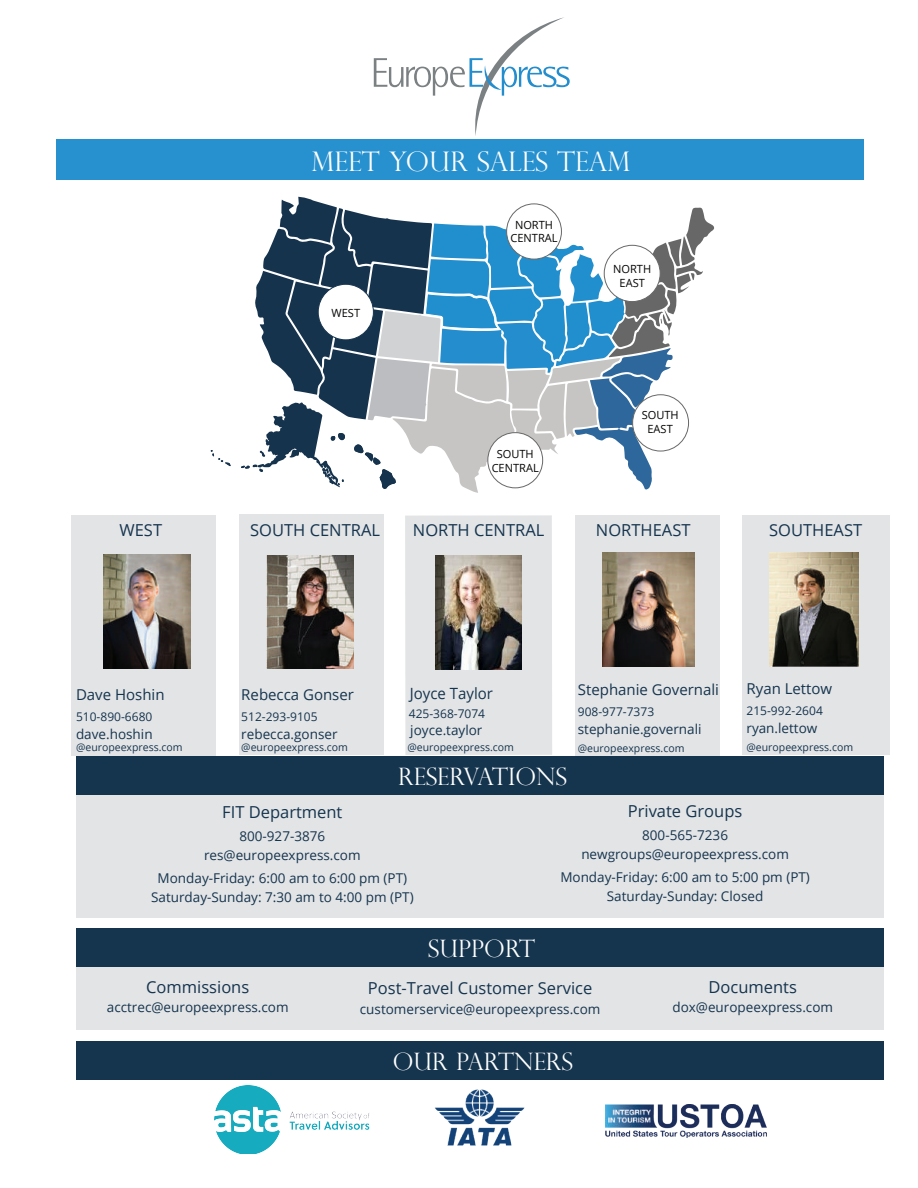
<style>
.page{position:relative;width:918px;height:1188px;background:#fff}
.page>*{position:absolute;margin:0;border:0;box-sizing:border-box;transform-origin:0 0}
.t1{font:300 27px "Perpetua Titling";color:#fff}
.t2{font:300 24px "Perpetua Titling";color:#fff}
.t3{font:16.5px "Open Sans";color:#15344e}
.t4{font:15.45px "Open Sans";color:#15344e}
.t5{font:15px "Open Sans";color:#15344e}
.t6{font:13.5px/19.5px "Open Sans";color:#15344e;text-align:center}
.t7{font:12px "Open Sans";color:#15344e}
.t8{font:11.25px/13.5px "Open Sans";color:#050504;text-align:center}
.t9{font:10.5px "Open Sans";color:#15344e}
</style>
<div class="page">
<div style="left:71px;top:515px;width:144px;height:241px;background:#e3e4e6"></div>
<div style="left:742px;top:515px;width:147px;height:240px;background:#e3e4e6"></div>
<div style="left:576px;top:515px;width:144px;height:241px;background:#e3e4e6"></div>
<img style="left:603px;top:553px;width:91px;height:113px">
<img style="left:103px;top:555px;width:87px;height:113px">
<img style="left:606px;top:1104px;width:161px;height:34px">
<div style="left:76px;top:965px;width:808px;height:65px;background:#e3e4e6"></div>
<div style="left:76px;top:795px;width:808px;height:123px;background:#e3e4e6"></div>
<div style="left:76px;top:929px;width:808px;height:38px;background:#15344e"></div>
<svg style="left:374px;top:17px;width:196px;height:119px"></svg>
<div style="left:76px;top:1041px;width:808px;height:39px;background:#15344e"></div>
<div style="left:56px;top:140px;width:808px;height:40px;background:#2790cf"></div>
<div style="left:76px;top:756px;width:808px;height:39px;background:#15344e"></div>
<img style="left:435px;top:1089px;width:90px;height:57px">
<svg style="left:211px;top:450px;width:20px;height:16px"></svg>
<svg style="left:241px;top:197px;width:473px;height:296px"></svg>
<div style="left:318px;top:284px;width:55px;height:56px;background:#fff;border-radius:50%"></div>
<div style="left:318px;top:284px;width:56px;height:56px;border:1px solid #16334e;border-radius:50%"></div>
<div style="left:488px;top:433px;width:55px;height:55px;background:#fff;border-radius:50%"></div>
<div style="left:487px;top:432px;width:56px;height:56px;border:1px solid #676867;border-radius:50%"></div>
<div style="left:633px;top:395px;width:56px;height:56px;background:#fff;border-radius:50%"></div>
<div style="left:632px;top:394px;width:57px;height:57px;border:1px solid #676867;border-radius:50%"></div>
<div style="left:604px;top:245px;width:56px;height:57px;background:#fff;border-radius:50%"></div>
<div style="left:604px;top:245px;width:57px;height:57px;border:1px solid #676867;border-radius:50%"></div>
<div style="left:507px;top:204px;width:54px;height:55px;background:#fff;border-radius:50%"></div>
<div style="left:506px;top:204px;width:56px;height:55px;border:1px solid #676867;border-radius:50%"></div>
<div style="left:405px;top:515px;width:147px;height:240px;background:#e3e4e6"></div>
<img style="left:769px;top:553px;width:89px;height:113px">
<div style="left:239px;top:514px;width:144px;height:241px;background:#e3e4e6"></div>
<img style="left:267px;top:555px;width:87px;height:113px">
<img style="left:435px;top:555px;width:87px;height:114px">
<img style="left:215px;top:1085px;width:155px;height:69px">
<h1 class="t1" style="left:311px;top:145px;width:321px">MEET YOUR SALES TEAM</h1>
<p class="t8" style="left:332px;top:306px;width:30px">WEST</p>
<p class="t8" style="left:510px;top:218px;width:49px">NORTH<br>CENTRAL</p>
<p class="t8" style="left:492px;top:447px;width:49px">SOUTH<br>CENTRAL</p>
<p class="t8" style="left:613px;top:262px;width:40px">NORTH<br>EAST</p>
<p class="t8" style="left:642px;top:408px;width:38px">SOUTH<br>EAST</p>
<p class="t3" style="left:120px;top:519px;width:44px">WEST</p>
<p class="t3" style="left:769px;top:519px;width:95px">SOUTHEAST</p>
<p class="t3" style="left:250px;top:519px;width:131px">SOUTH CENTRAL</p>
<p class="t3" style="left:413px;top:519px;width:133px">NORTH CENTRAL</p>
<p class="t3" style="left:596px;top:519px;width:96px">NORTHEAST</p>
<p class="t5" style="left:76px;top:684px;width:90px">Dave Hoshin</p>
<p class="t7" style="left:76px;top:708px;width:78px">510-890-6680</p>
<p class="t6" style="left:76px;top:724px;width:78px">dave.hoshin</p>
<p class="t9" style="left:76px;top:740px;width:108px">@europeexpress.com</p>
<p class="t5" style="left:241px;top:684px;width:114px">Rebecca Gonser</p>
<p class="t7" style="left:241px;top:708px;width:78px">512-293-9105</p>
<p class="t6" style="left:241px;top:724px;width:98px">rebecca.gonser</p>
<p class="t9" style="left:241px;top:740px;width:108px">@europeexpress.com</p>
<p class="t4" style="left:410px;top:683px;width:85px">Joyce Taylor</p>
<p class="t7" style="left:409px;top:706px;width:78px">425-368-7074</p>
<p class="t6" style="left:410px;top:720px;width:74px">joyce.taylor</p>
<p class="t9" style="left:407px;top:740px;width:108px">@europeexpress.com</p>
<h2 class="t2" style="left:398px;top:762px;width:170px">RESERVATIONS</h2>
<p class="t5" style="left:578px;top:679px;width:143px">Stephanie Governali</p>
<p class="t7" style="left:578px;top:703px;width:78px">908-977-7373</p>
<p class="t6" style="left:578px;top:719px;width:125px">stephanie.governali</p>
<p class="t9" style="left:578px;top:741px;width:108px">@europeexpress.com</p>
<p class="t5" style="left:747px;top:678px;width:87px">Ryan Lettow</p>
<p class="t7" style="left:747px;top:702px;width:78px">215-992-2604</p>
<p class="t6" style="left:747px;top:718px;width:72px">ryan.lettow</p>
<p class="t9" style="left:747px;top:740px;width:108px">@europeexpress.com</p>
<p class="t3" style="left:222px;top:801px;width:122px">FIT Department</p>
<p class="t6" style="left:204px;top:826px;width:158px">800-927-3876 res@europeexpress.com</p>
<p class="t6" style="left:151px;top:868px;width:264px">Monday-Friday: 6:00 am to 6:00 pm (PT)<br>Saturday-Sunday: 7:30 am to 4:00 pm (PT)</p>
<h2 class="t2" style="left:428px;top:934px;width:109px">SUPPORT</h2>
<p class="t3" style="left:628px;top:800px;width:116px">Private Groups</p>
<p class="t6" style="left:581px;top:825px;width:209px">800-565-7236 newgroups@europeexpress.com</p>
<p class="t6" style="left:560px;top:867px;width:251px">Monday-Friday: 6:00 am to 5:00 pm (PT)<br>Saturday-Sunday: Closed</p>
<p class="t3" style="left:146px;top:975px;width:105px">Commissions</p>
<p class="t6" style="left:107px;top:997px;width:183px">acctrec@europeexpress.com</p>
<p class="t3" style="left:368px;top:977px;width:226px">Post-Travel Customer Service</p>
<p class="t6" style="left:360px;top:999px;width:242px">customerservice@europeexpress.com</p>
<h2 class="t2" style="left:393px;top:1047px;width:182px">OUR PARTNERS</h2>
<p class="t3" style="left:709px;top:975px;width:90px">Documents</p>
<p class="t6" style="left:672px;top:997px;width:162px">dox@europeexpress.com</p>
</div>
